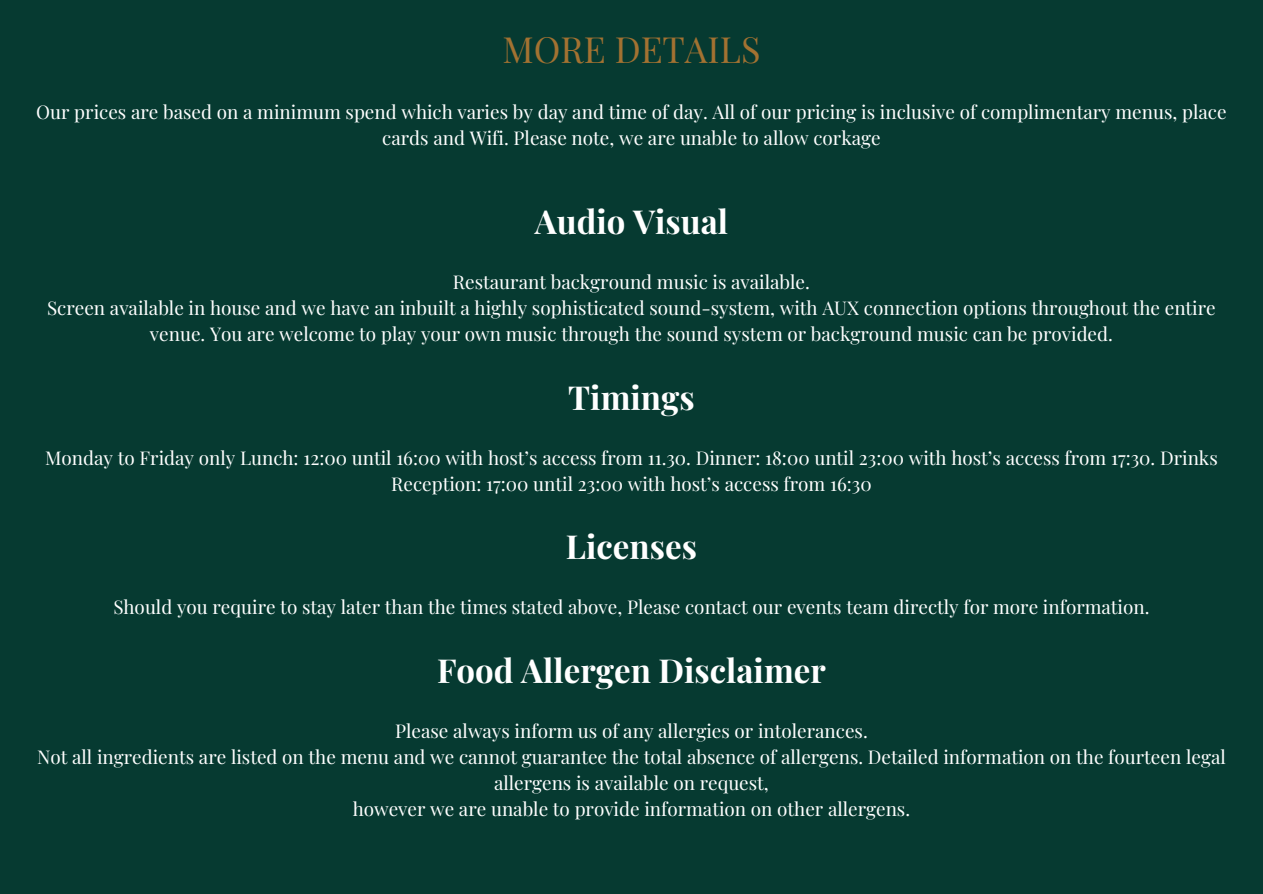
<style>
.page{position:relative;width:1263px;height:894px;background:#fff}
.page>*{position:absolute;margin:0;border:0;box-sizing:border-box;transform-origin:0 0}
.t1{font:36px "Playfair Display";color:#a37231}
.t2{font:700 33px "Playfair Display";color:#fff}
.t3{font:18.9px/25.8px "Playfair Display";color:#fff;text-align:center}
</style>
<div class="page">
<div style="left:0;top:0;width:1263px;height:893px;background:#063a31"></div>
<h1 class="t1" style="left:502px;top:24px;width:259px">MORE DETAILS</h1>
<p class="t3" style="left:36px;top:98px;width:1192px">Our prices are based on a minimum spend which varies by day and time of day. All of our pricing is inclusive of complimentary menus, place cards and Wifi. Please note, we are unable to allow corkage</p>
<h2 class="t2" style="left:535px;top:198px;width:195px">Audio Visual</h2>
<p class="t3" style="left:453px;top:268px;width:358px">Restaurant background music is available.</p>
<p class="t3" style="left:47px;top:294px;width:1170px">Screen available in house and we have an inbuilt a highly sophisticated sound-system, with AUX connection options throughout the entire venue. You are welcome to play your own music through the sound system or background music can be provided.</p>
<h2 class="t2" style="left:568px;top:373px;width:128px">Timings</h2>
<p class="t3" style="left:45px;top:444px;width:1174px">Monday to Friday only Lunch: 12:00 until 16:00 with host’s access from 11.30. Dinner: 18:00 until 23:00 with host’s access from 17:30. Drinks<br>Reception: 17:00 until 23:00 with host’s access from 16:30</p>
<h2 class="t2" style="left:566px;top:523px;width:132px">Licenses</h2>
<p class="t3" style="left:113px;top:593px;width:1038px">Should you require to stay later than the times stated above, Please contact our events team directly for more information.</p>
<h2 class="t2" style="left:437px;top:647px;width:390px">Food Allergen Disclaimer</h2>
<p class="t3" style="left:395px;top:717px;width:474px">Please always inform us of any allergies or intolerances.</p>
<p class="t3" style="left:37px;top:743px;width:1190px">Not all ingredients are listed on the menu and we cannot guarantee the total absence of allergens. Detailed information on the fourteen legal allergens is available on request,</p>
<p class="t3" style="left:353px;top:795px;width:559px">however we are unable to provide information on other allergens.</p>
</div>
